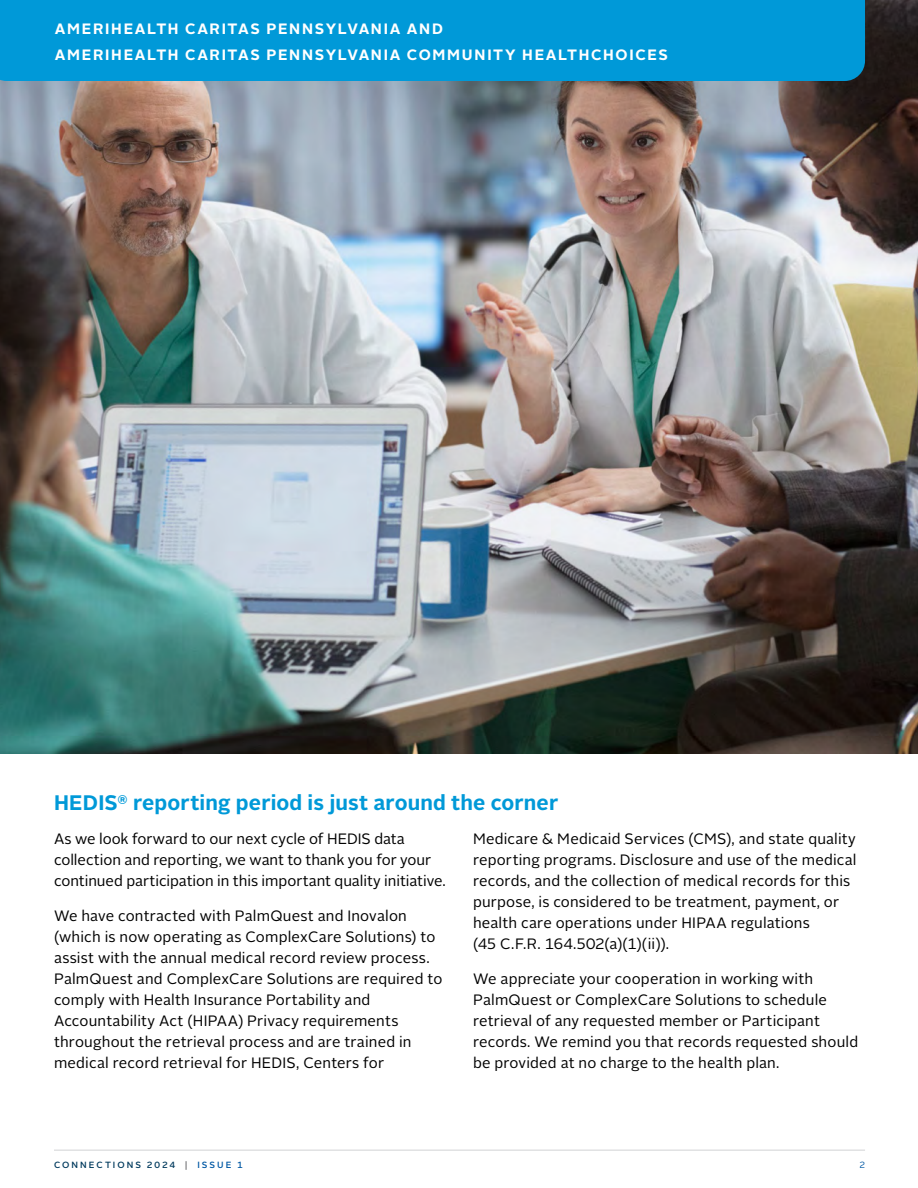
<style>
.page{position:relative;width:918px;height:1188px;background:#fff}
.page>*{position:absolute;margin:0;border:0;box-sizing:border-box;transform-origin:0 0}
.Header_with_Span{font:700 21px "Alright Sans";letter-spacing:.01em;color:#0099d8}
.Body_Copy{font:15px/21px "Alright Sans";letter-spacing:.01em;color:#000}
.t1{font:700 15px/25.5px "Alright Sans";letter-spacing:.11em;color:#fff}
.t2{font:500 9px "Alright Sans";letter-spacing:.23em;color:#003a5d}
.t3{font:9px "Alright Sans";color:#0058a4}
.s1{color:#6d6e71}
.s2{color:#0058a4}
</style>
<div class="page">
<hr style="left:54px;top:1150px;width:811px;height:1px;background:#d1d3d4">
<img style="left:0;top:0;width:918px;height:754px">
<div style="left:0;top:0;width:865px;height:81px;background:#0099d8"></div>
<p class="t1" style="left:55px;top:16px;width:615px">AMERIHEALTH CARITAS PENNSYLVANIA AND<br>AMERIHEALTH CARITAS PENNSYLVANIA COMMUNITY HEALTHCHOICES</p>
<p class="Header_with_Span" style="left:54px;top:787px;width:506px">HEDIS<sup>®</sup> reporting period is just around the corner</p>
<p class="Body_Copy" style="left:54px;top:829px;width:393px">As we look forward to our next cycle of HEDIS data collection and reporting, we want to thank you for your continued participation in this important quality initiative.</p>
<p class="Body_Copy" style="left:54px;top:905px;width:390px">We have contracted with PalmQuest and Inovalon (which is now operating as ComplexCare Solutions) to assist with the annual medical record review process.<br>PalmQuest and ComplexCare Solutions are required to comply with Health Insurance Portability and Accountability Act (HIPAA) Privacy requirements throughout the retrieval process and are trained in medical record retrieval for HEDIS, Centers for</p>
<p class="Body_Copy" style="left:473px;top:829px;width:385px">Medicare &amp; Medicaid Services (CMS), and state quality reporting programs. Disclosure and use of the medical records, and the collection of medical records for this purpose, is considered to be treatment, payment, or health care operations under HIPAA regulations<br>(45 C.F.R. 164.502(a)(1)(ii)).</p>
<p class="Body_Copy" style="left:473px;top:968px;width:387px">We appreciate your cooperation in working with PalmQuest or ComplexCare Solutions to schedule retrieval of any requested member or Participant records. We remind you that records requested should be provided at no charge to the health plan.</p>
<p class="t2" style="left:54px;top:1159px;width:190px">CONNECTIONS 2024 <span class="s1">|</span> <span class="s2">ISSUE 1</span></p>
<p class="t3" style="left:859px;top:1159px;width:7px">2</p>
</div>
